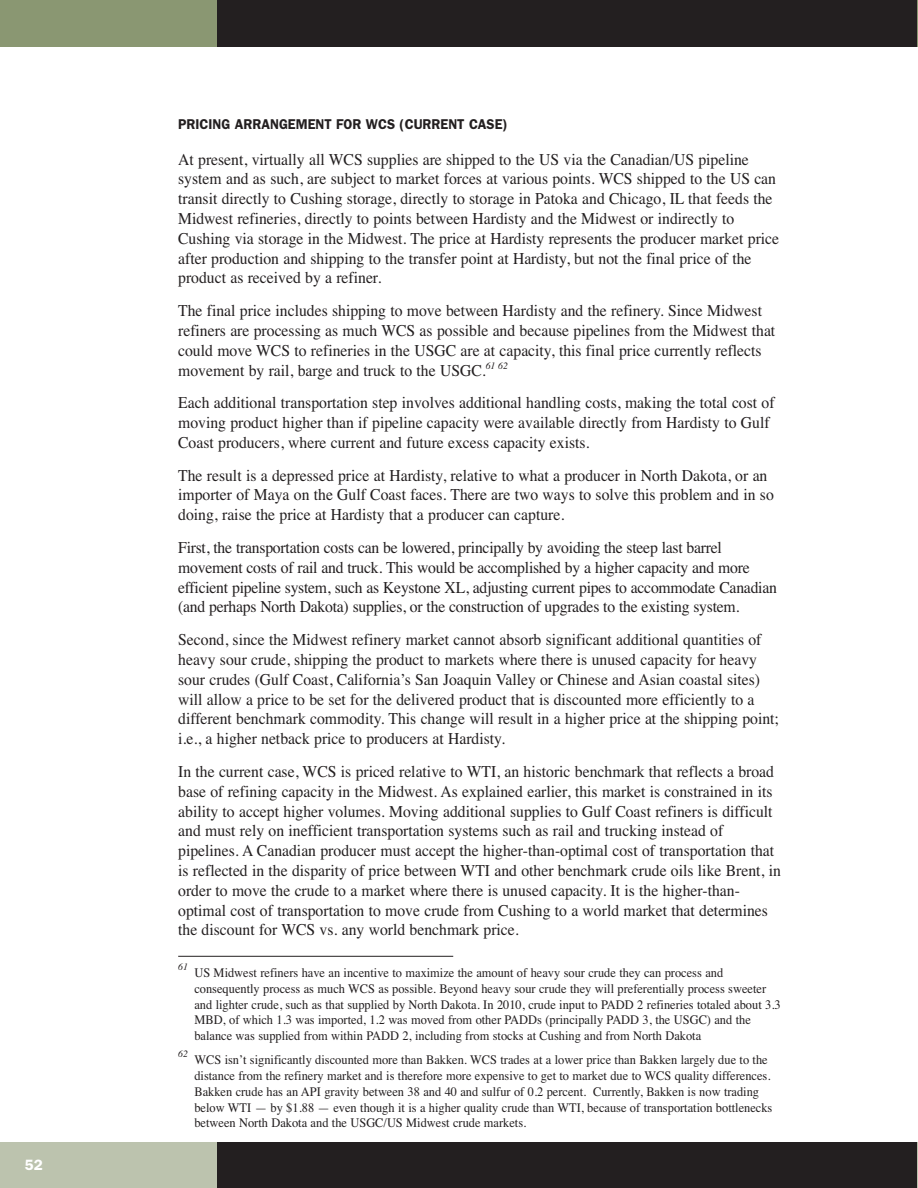
<style>
.page{position:relative;width:918px;height:1188px;background:#fff}
.page>*{position:absolute;margin:0;border:0;box-sizing:border-box;transform-origin:0 0}
.t1{font:16.5px/19.8px "Times";color:#231f20;scale:.95 1}
.t2{font:600 15px "Franklin Gothic";color:#fff}
.t3{font:600 14.25px "Franklin Gothic";color:#231f20;scale:.95 1}
.t4{font:13.05px/15.8px "Times";color:#231f20;scale:.95 1}
.t5{font:italic 9.75px "Times";color:#231f20}
</style>
<div class="page">
<div style="left:217px;top:1143px;width:701px;height:45px;background:#231f20"></div>
<div style="left:0;top:1143px;width:217px;height:45px;background:#bcc3ae"></div>
<div style="left:217px;top:0;width:701px;height:47px;background:#231f20"></div>
<div style="left:0;top:0;width:217px;height:47px;background:#8a9772"></div>
<hr style="left:178px;top:956px;width:275px;height:1px;background:#231f20">
<p class="t2" style="left:25px;top:1160px;width:19px">52</p>
<p class="t3" style="left:178px;top:119px;width:348px">PRICING ARRANGEMENT FOR WCS (CURRENT CASE)</p>
<p class="t1" style="left:178px;top:151px;width:634px">At present, virtually all WCS supplies are shipped to the US via the Canadian/US pipeline system and as such, are subject to market forces at various points. WCS shipped to the US can transit directly to Cushing storage, directly to storage in Patoka and Chicago, IL that feeds the Midwest refineries, directly to points between Hardisty and the Midwest or indirectly to Cushing via storage in the Midwest. The price at Hardisty represents the producer market price after production and shipping to the transfer point at Hardisty, but not the final price of the product as received by a refiner.</p>
<p class="t1" style="left:178px;top:302px;width:630px">The final price includes shipping to move between Hardisty and the refinery. Since Midwest refiners are processing as much WCS as possible and because pipelines from the Midwest that could move WCS to refineries in the USGC are at capacity, this final price currently reflects movement by rail, barge and truck to the USGC.<sup>61</sup> <sup>62</sup></p>
<p class="t1" style="left:178px;top:394px;width:629px">Each additional transportation step involves additional handling costs, making the total cost of moving product higher than if pipeline capacity were available directly from Hardisty to Gulf<br>Coast producers, where current and future excess capacity exists.</p>
<p class="t1" style="left:178px;top:467px;width:629px">The result is a depressed price at Hardisty, relative to what a producer in North Dakota, or an importer of Maya on the Gulf Coast faces. There are two ways to solve this problem and in so doing, raise the price at Hardisty that a producer can capture.</p>
<p class="t1" style="left:178px;top:539px;width:632px">First, the transportation costs can be lowered, principally by avoiding the steep last barrel movement costs of rail and truck. This would be accomplished by a higher capacity and more efficient pipeline system, such as Keystone XL, adjusting current pipes to accommodate Canadian (and perhaps North Dakota) supplies, or the construction of upgrades to the existing system.</p>
<p class="t1" style="left:178px;top:631px;width:634px">Second, since the Midwest refinery market cannot absorb significant additional quantities of heavy sour crude, shipping the product to markets where there is unused capacity for heavy sour crudes (Gulf Coast, California’s San Joaquin Valley or Chinese and Asian coastal sites) will allow a price to be set for the delivered product that is discounted more efficiently to a different benchmark commodity. This change will result in a higher price at the shipping point; i.e., a higher netback price to producers at Hardisty.</p>
<p class="t1" style="left:178px;top:763px;width:636px">In the current case, WCS is priced relative to WTI, an historic benchmark that reflects a broad base of refining capacity in the Midwest. As explained earlier, this market is constrained in its ability to accept higher volumes. Moving additional supplies to Gulf Coast refiners is difficult and must rely on inefficient transportation systems such as rail and trucking instead of pipelines. A Canadian producer must accept the higher-than-optimal cost of transportation that is reflected in the disparity of price between WTI and other benchmark crude oils like Brent, in order to move the crude to a market where there is unused capacity. It is the higher-than&shy;optimal cost of transportation to move crude from Cushing to a world market that determines the discount for WCS vs. any world benchmark price.</p>
<p class="t5" style="left:178px;top:963px;width:11px">61</p>
<p class="t4" style="left:194px;top:966px;width:619px">US Midwest refiners have an incentive to maximize the amount of heavy sour crude they can process and consequently process as much WCS as possible. Beyond heavy sour crude they will preferentially process sweeter and lighter crude, such as that supplied by North Dakota. In 2010, crude input to PADD 2 refineries totaled about 3.3<br>MBD, of which 1.3 was imported, 1.2 was moved from other PADDs (principally PADD 3, the USGC) and the balance was supplied from within PADD 2, including from stocks at Cushing and from North Dakota</p>
<p class="t5" style="left:178px;top:1051px;width:11px">62</p>
<p class="t4" style="left:194px;top:1053px;width:610px">WCS isn’t significantly discounted more than Bakken. WCS trades at a lower price than Bakken largely due to the distance from the refinery market and is therefore more expensive to get to market due to WCS quality differences.<br>Bakken crude has an API gravity between 38 and 40 and sulfur of 0.2 percent. Currently, Bakken is now trading below WTI — by $1.88 — even though it is a higher quality crude than WTI, because of transportation bottlenecks between North Dakota and the USGC/US Midwest crude markets.</p>
</div>
